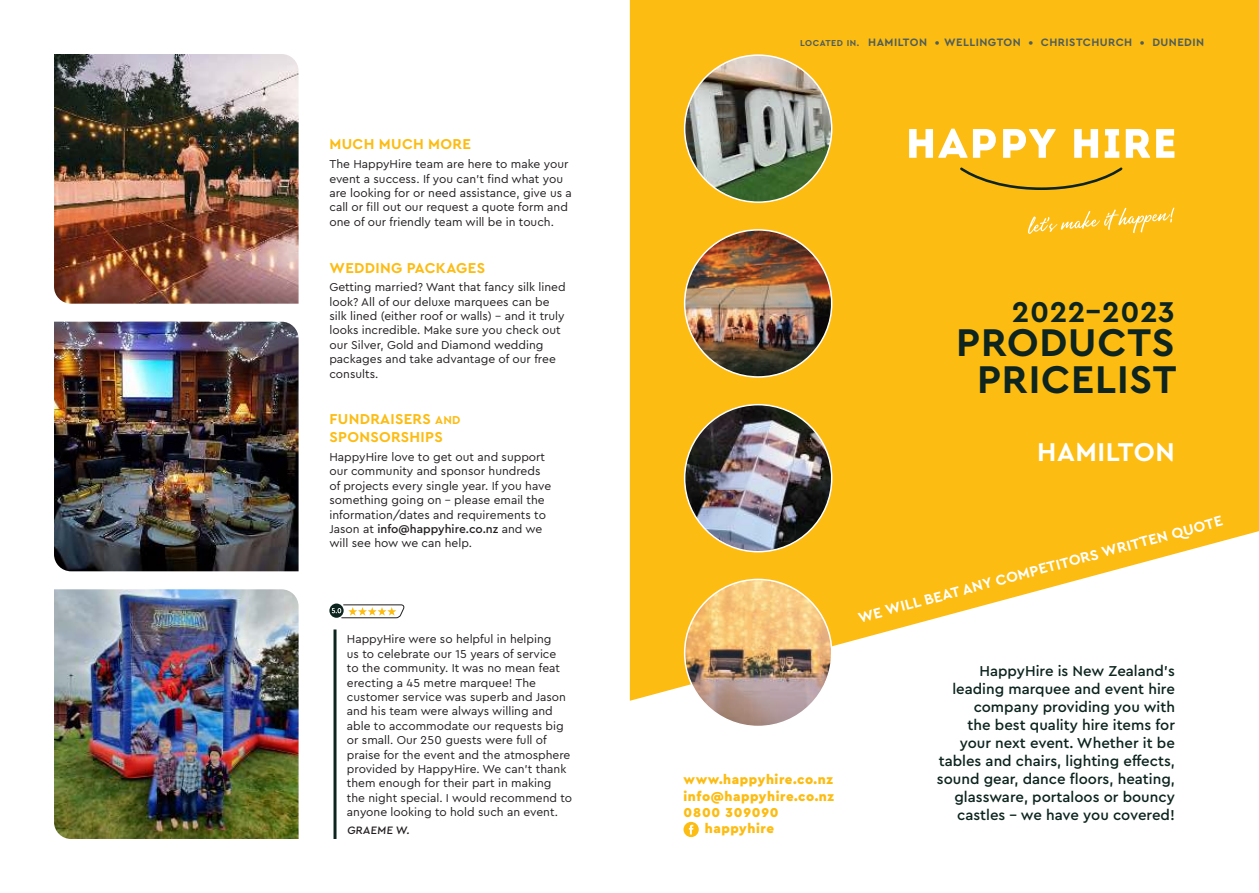
<style>
.page{position:relative;width:1259px;height:893px;background:#fff}
.page>*{position:absolute;margin:0;border:0;box-sizing:border-box;transform-origin:0 0}
.t1{font:700 40.5px/37.5px "Cera PRO";letter-spacing:.02em;color:#0d241f;text-align:center}
.t2{font:700 30px "Cera PRO";letter-spacing:.02em;color:#0d241f}
.t3{font:700 27px "Cera PRO";letter-spacing:.02em;color:#fff}
.t4{font:500 15px/18px "Cera PRO";color:#0d241f;text-align:right}
.t5{font:700 15px/18px "Cera PRO";letter-spacing:.02em;color:#fdbc12}
.t6{font:700 15px "Cera PRO";color:#fff}
.t7{font:900 13.5px "Cera PRO";letter-spacing:.04em;color:#fdbc12}
.t8{font:900 13.5px "Cera PRO";letter-spacing:.06em;color:#fdbc12}
.t9{font:12px/14.4px "Cera PRO";color:#231f20}
.t10{font:700 11.25px "Cera PRO";letter-spacing:.04em;color:#4f5e5a}
.t11{font:500 11.25px "Cera PRO";color:#231f20}
.s1{font-size:12px}
.s2{font-weight:500}
.s3{font-size:9px}
</style>
<div class="page">
<svg style="left:630px;top:0;width:629px;height:701px;background:#fdc532"></svg>
<svg style="left:683px;top:822px;width:16px;height:15px"></svg>
<img style="left:684px;top:405px;width:147px;height:147px;border-radius:74px">
<img style="left:684px;top:579px;width:147px;height:147px;border-radius:74px">
<img style="left:684px;top:230px;width:147px;height:147px;border-radius:74px">
<img style="left:684px;top:55px;width:147px;height:147px;border-radius:74px">
<svg style="left:909px;top:129px;width:265px;height:29px"></svg>
<svg style="left:958px;top:166px;width:165px;height:25px;background:#e3ab13"></svg>
<svg style="left:1027px;top:208px;width:147px;height:26px;background:#fdc534"></svg>
<svg style="left:329px;top:603px;width:15px;height:15px"></svg>
<svg style="left:332px;top:604px;width:73px;height:14px"></svg>
<hr style="left:333px;top:629px;width:3px;height:210px;background:#0d241f">
<img style="left:54px;top:54px;width:244px;height:250px">
<img style="left:54px;top:322px;width:244px;height:249px">
<img style="left:54px;top:589px;width:244px;height:250px">
<p class="t5" style="left:329px;top:137px;width:143px">MUCH MUCH MORE</p>
<p class="t9" style="left:329px;top:157px;width:244px">The HappyHire team are here to make your event a success. If you can’t find what you are looking for or need assistance, give us a call or fill out our request a quote form and one of our friendly team will be in touch.</p>
<p class="t5" style="left:329px;top:260px;width:157px">WEDDING PACKAGES</p>
<p class="t9" style="left:329px;top:281px;width:238px">Getting married? Want that fancy silk lined look? All of our deluxe marquees can be silk lined (either roof or walls) – and it truly looks incredible. Make sure you check out our Silver, Gold and Diamond wedding packages and take advantage of our free consults.</p>
<p class="t5" style="left:329px;top:412px;width:132px">FUNDRAISERS <span class="s1">AND<br></span>SPONSORSHIPS</p>
<p class="t9" style="left:329px;top:450px;width:223px">HappyHire love to get out and support our community and sponsor hundreds of projects every single year. If you have something going on – please email the information/dates and requirements to Jason at <span class="s2">info@happyhire.co.nz</span> and we will see how we can help.</p>
<p class="t9" style="left:347px;top:633px;width:227px">HappyHire were so helpful in helping<br>us to celebrate our 15 years of service<br>to the community. It was no mean feat erecting a 45 metre marquee! The customer service was superb and Jason and his team were always willing and able to accommodate our requests big or small. Our 250 guests were full of praise for the event and the atmosphere provided by HappyHire. We can’t thank them enough for their part in making the night special. I would recommend to anyone looking to hold such an event.</p>
<p class="t11" style="left:347px;top:825px;width:65px">GRAEME W.</p>
<p class="t10" style="left:800px;top:38px;width:406px"><span class="s3">LOCATED IN.</span> HAMILTON • WELLINGTON • CHRISTCHURCH • DUNEDIN</p>
<h2 class="t2" style="left:1012px;top:302px;width:164px">2022–2023</h2>
<h1 class="t1" style="left:956px;top:328px;width:222px">PRODUCTS<br>PRICELIST</h1>
<h3 class="t3" style="left:1037px;top:443px;width:139px">HAMILTON</h3>
<p class="t7" style="left:683px;top:774px;width:151px">www.happyhire.co.nz</p>
<p class="t7" style="left:683px;top:790px;width:152px">info@happyhire.co.nz</p>
<p class="t8" style="left:683px;top:806px;width:97px">0800 309090</p>
<p class="t7" style="left:705px;top:822px;width:71px">happyhire</p>
<p class="t6" style="left:857px;top:613px;width:378px;rotate:-15deg">WE WILL BEAT ANY COMPETITORS WRITTEN QUOTE</p>
<p class="t4" style="left:937px;top:662px;width:240px">HappyHire is New Zealand’s leading marquee and event hire company providing you with<br>the best quality hire items for your next event. Whether it be tables and chairs, lighting effects, sound gear, dance floors, heating, glassware, portaloos or bouncy castles – we have you covered!</p>
</div>
